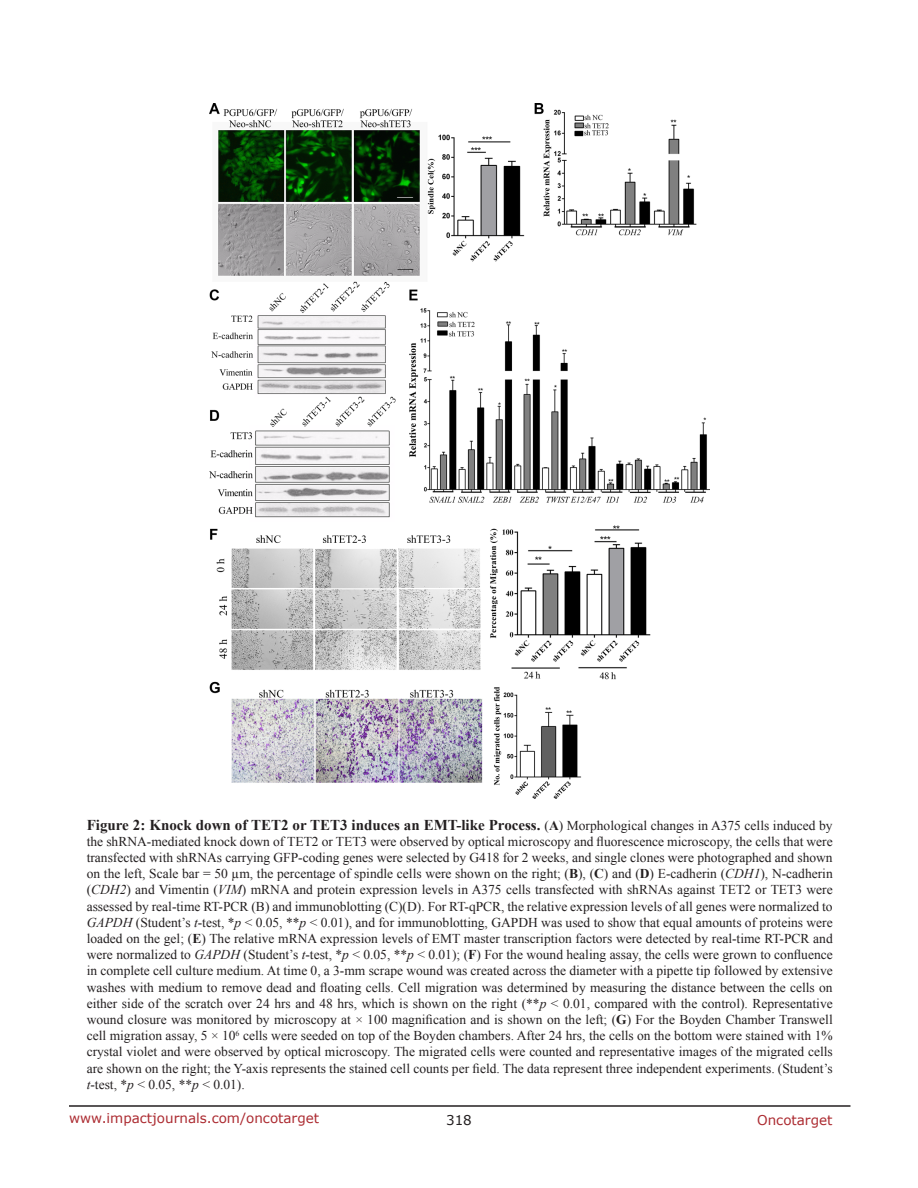
<style>
.page{position:relative;width:918px;height:1188px;background:#fff}
.page>*{position:absolute;margin:0;border:0;box-sizing:border-box;transform-origin:0 0}
.FigureText{font:700 15px "Times New Roman";color:#231f20}
.FigureText-2{font:13.5px/16.2px "Times New Roman";color:#231f20;text-align:justify}
.t1{font:13.5px "Verdana";color:#ac2b31}
.t2{font:13.5px "Verdana";color:#231f20}
.s1{font-weight:400;font-size:13.5px}
.s2{font-size:13.5px}
.s3{font-weight:700}
.s4{font-style:italic}
</style>
<div class="page">
<hr style="left:69px;top:1105px;width:781px;height:2px;background:#231f20">
<img style="left:210px;top:103px;width:500px;height:696px">
<p class="FigureText" style="left:87px;top:814px;width:747px">Figure 2: Knock down of TET2 or TET3 induces an EMT-like Process. <span class="s1">(</span><span class="s2">A</span><span class="s1">) Morphological changes in A375 cells induced by</span></p>
<p class="FigureText-2" style="left:87px;top:833px;width:748px">the shRNA-mediated knock down of TET2 or TET3 were observed by optical microscopy and fluorescence microscopy, the cells that were transfected with shRNAs carrying GFP-coding genes were selected by G418 for 2 weeks, and single clones were photographed and shown on the left, Scale bar = 50 µm, the percentage of spindle cells were shown on the right; (<span class="s3">B</span>), (<span class="s3">C</span>) and (<span class="s3">D</span>) E-cadherin (<span class="s4">CDH1</span>), N-cadherin (<span class="s4">CDH2</span>) and Vimentin (<span class="s4">VIM</span>) mRNA and protein expression levels in A375 cells transfected with shRNAs against TET2 or TET3 were assessed by real-time RT-PCR (B) and immunoblotting (C)(D). For RT-qPCR, the relative expression levels of all genes were normalized to <span class="s4">GAPDH</span> (Student’s <span class="s4">t</span>-test, *<span class="s4">p</span> &lt; 0.05, **<span class="s4">p</span> &lt; 0.01), and for immunoblotting, GAPDH was used to show that equal amounts of proteins were loaded on the gel; (<span class="s3">E</span>) The relative mRNA expression levels of EMT master transcription factors were detected by real-time RT-PCR and were normalized to <span class="s4">GAPDH</span> (Student’s <span class="s4">t</span>-test, *<span class="s4">p</span> &lt; 0.05, **<span class="s4">p</span> &lt; 0.01); (<span class="s3">F</span>) For the wound healing assay, the cells were grown to confluence in complete cell culture medium. At time 0, a 3-mm scrape wound was created across the diameter with a pipette tip followed by extensive washes with medium to remove dead and floating cells. Cell migration was determined by measuring the distance between the cells on either side of the scratch over 24 hrs and 48 hrs, which is shown on the right (**<span class="s4">p</span> &lt; 0.01, compared with the control). Representative wound closure was monitored by microscopy at × 100 magnification and is shown on the left; (<span class="s3">G</span>) For the Boyden Chamber Transwell cell migration assay, 5 × 10<sup>6</sup> cells were seeded on top of the Boyden chambers. After 24 hrs, the cells on the bottom were stained with 1% crystal violet and were observed by optical microscopy. The migrated cells were counted and representative images of the migrated cells are shown on the right; the Y-axis represents the stained cell counts per field. The data represent three independent experiments. (Student’s <span class="s4">t</span>-test, *<span class="s4">p</span> &lt; 0.05, **<span class="s4">p</span> &lt; 0.01).</p>
<p class="t1" style="left:69px;top:1109px;width:252px">www.impactjournals.com/oncotarget</p>
<p class="t2" style="left:446px;top:1111px;width:27px">318</p>
<p class="t1" style="left:757px;top:1111px;width:77px">Oncotarget</p>
</div>
